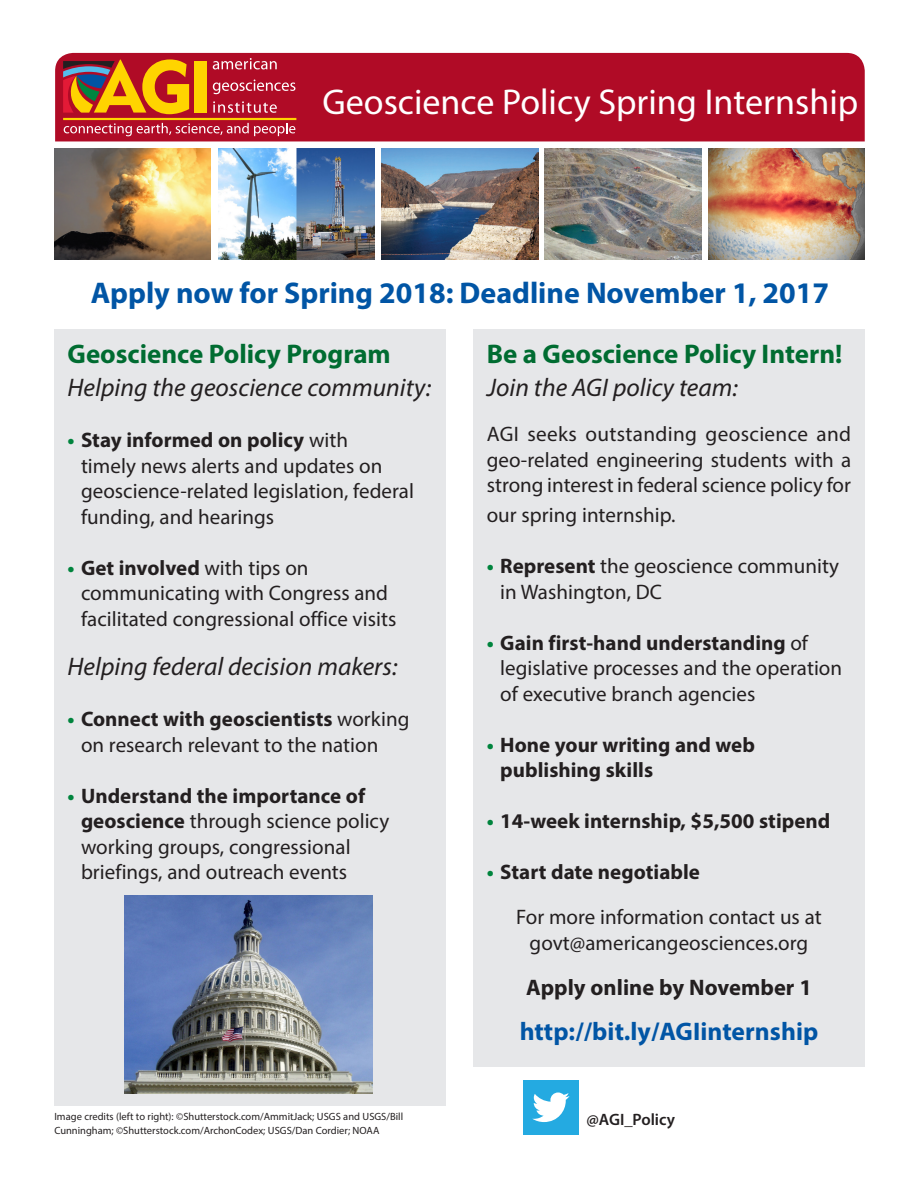
<style>
.page{position:relative;width:918px;height:1188px;background:#fff}
.page>*{position:absolute;margin:0;border:0;box-sizing:border-box;transform-origin:0 0}
.t1{font:36px "Myriad Pro";color:#fff}
.t2{font:700 30px "Myriad Pro";color:#0155a5}
.t3{font:700 27px "Myriad Pro";color:#006c31}
.t4{font:italic 25.5px "Myriad Pro";color:#231f20}
.t5{font:700 25.5px "Myriad Pro";color:#0155a5}
.t6{font:700 22.5px "Myriad Pro";color:#231f20}
.t7{font:21px/25.5px "Myriad Pro";color:#231f20}
.t8{font:700 21px/25.5px "Myriad Pro";color:#231f20}
.t9{font:600 16.5px "Myriad Pro";color:#231f20}
.t10{font:10.5px/13.5px "Myriad Pro";color:#231f20}
.s1{font-weight:700;color:#00843d}
.s2{font-weight:700}
.s3{color:#00843d}
</style>
<div class="page">
<div style="left:523px;top:1080px;width:56px;height:55px;background:#24aae1"></div>
<svg style="left:532px;top:1093px;width:38px;height:29px"></svg>
<div style="left:55px;top:53px;width:810px;height:88px;background:#b00b26"></div>
<img style="left:54px;top:148px;width:157px;height:111px">
<img style="left:381px;top:148px;width:157px;height:111px">
<img style="left:218px;top:148px;width:157px;height:111px">
<img style="left:545px;top:148px;width:156px;height:111px">
<img style="left:708px;top:148px;width:157px;height:111px">
<div style="left:54px;top:329px;width:392px;height:777px;background:#e6e7e9"></div>
<div style="left:473px;top:329px;width:392px;height:737px;background:#e6e7e9"></div>
<img style="left:124px;top:896px;width:248px;height:198px">
<svg style="left:213px;top:58px;width:64px;height:11px"></svg>
<svg style="left:213px;top:80px;width:82px;height:14px"></svg>
<svg style="left:213px;top:101px;width:64px;height:12px"></svg>
<svg style="left:63px;top:59px;width:126px;height:55px;background:#c06f22"></svg>
<div style="left:195px;top:61px;width:12px;height:52px;background:#ffd400"></div>
<svg style="left:64px;top:123px;width:231px;height:13px;background:#c03e53"></svg>
<hr style="left:63px;top:118px;width:233px;height:2px;background:#ffd400">
<h1 class="t1" style="left:322px;top:79px;width:537px">Geoscience Policy Spring Internship</h1>
<h2 class="t2" style="left:91px;top:273px;width:740px">Apply now for Spring 2018: Deadline November 1, 2017</h2>
<p class="t3" style="left:68px;top:336px;width:325px">Geoscience Policy Program</p>
<p class="t4" style="left:68px;top:372px;width:365px">Helping the geoscience community:</p>
<p class="t7" style="left:81px;top:427px;width:335px;text-indent:-14px"><span class="s1">•</span> <span class="s2">Stay informed on policy</span> with<br>timely news alerts and updates on geoscience-related legislation, federal funding, and hearings</p>
<p class="t7" style="left:81px;top:555px;width:317px;text-indent:-14px"><span class="s1">•</span> <span class="s2">Get involved</span> with tips on communicating with Congress and facilitated congressional office visits</p>
<p class="t4" style="left:68px;top:651px;width:331px">Helping federal decision makers:</p>
<p class="t7" style="left:81px;top:706px;width:330px;text-indent:-14px"><span class="s1">•</span> <span class="s2">Connect with geoscientists</span> working on research relevant to the nation</p>
<p class="t7" style="left:81px;top:783px;width:310px;text-indent:-14px"><span class="s1">•</span> <span class="s2">Understand the importance of geoscience</span> through science policy working groups, congressional briefings, and outreach events</p>
<p class="t10" style="left:54px;top:1110px;width:350px">Image credits (left to right): ©Shutterstock.com/AmmitJack; USGS and USGS/Bill<br>Cunningham; ©Shutterstock.com/ArchonCodex; USGS/Dan Cordier; NOAA</p>
<p class="t3" style="left:487px;top:336px;width:357px">Be a Geoscience Policy Intern!</p>
<p class="t4" style="left:487px;top:372px;width:253px">Join the AGI policy team:</p>
<p class="t7" style="left:487px;top:421px;width:366px;text-align:justify">AGI seeks outstanding geoscience and geo-related engineering students with a strong interest in federal science policy for</p>
<p class="t7" style="left:487px;top:502px;width:190px">our spring internship.</p>
<p class="t7" style="left:500px;top:553px;width:340px;text-indent:-14px"><span class="s1">•</span> <span class="s2">Represent</span> the geoscience community in Washington, DC</p>
<p class="t7" style="left:500px;top:630px;width:343px;text-indent:-14px"><span class="s1">•</span> <span class="s2">Gain first-hand understanding</span> of legislative processes and the operation of executive branch agencies</p>
<p class="t8" style="left:500px;top:731px;width:256px;text-indent:-14px"><span class="s3">•</span> Hone your writing and web publishing skills</p>
<p class="t8" style="left:487px;top:808px;width:345px"><span class="s3">•</span> 14-week internship, $5,500 stipend</p>
<p class="t7" style="left:516px;top:849px;width:307px;line-height:45px;text-indent:-29px"><span class="s1">•</span> <span class="s2">Start date negotiable<br></span>For more information contact us at</p>
<p class="t7" style="left:530px;top:930px;width:280px">govt@americangeosciences.org</p>
<p class="t6" style="left:526px;top:972px;width:287px">Apply online by November 1</p>
<p class="t5" style="left:520px;top:1014px;width:300px">http://bit.ly/AGIinternship</p>
<p class="t9" style="left:586px;top:1109px;width:90px">@AGI_Policy</p>
</div>
